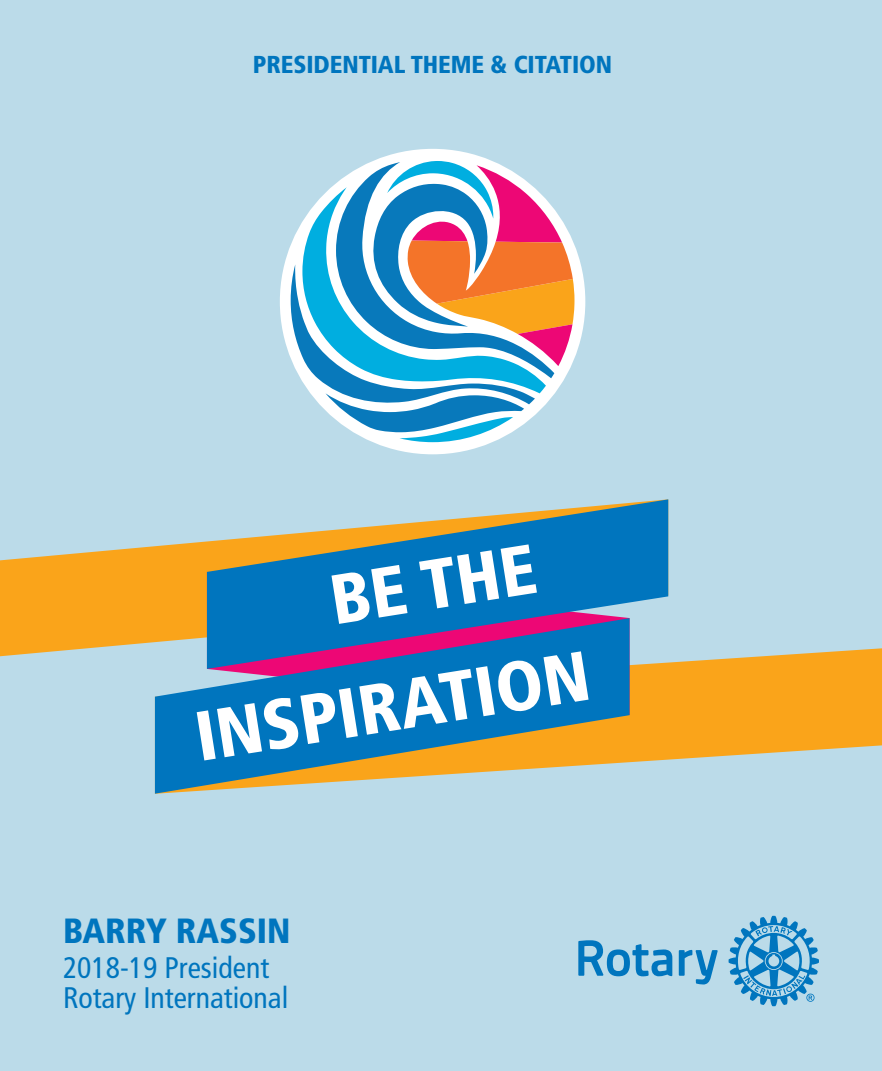
<style>
.page{position:relative;width:882px;height:1071px;background:#bbdbe9}
.page>*{position:absolute;margin:0;border:0;box-sizing:border-box;transform-origin:0 0}
.t1{font:900 condensed 70px/113.8px "Frutiger LT Std";color:#fff}
.t2{font:900 condensed 35px "Frutiger LT Std";color:#0075be}
.t3{font:condensed 29.75px/29.8px "Frutiger LT Std";color:#0075be}
.t4{font:900 condensed 24.5px "Frutiger LT Std";letter-spacing:-.005em;color:#0075be}
</style>
<div class="page">
<svg style="left:0;top:541px;width:207px;height:115px;background:#f1ab37"></svg>
<svg style="left:578px;top:940px;width:140px;height:45px"></svg>
<svg style="left:729px;top:916px;width:90px;height:90px"></svg>
<svg style="left:630px;top:648px;width:252px;height:115px;background:#f1ab36"></svg>
<svg style="left:207px;top:499px;width:461px;height:170px;fill:#0075be"></svg>
<svg style="left:155px;top:618px;width:475px;height:176px;background:#4e81a6"></svg>
<div style="left:280px;top:149px;width:305px;height:305px;background:#fff;border-radius:50%"></div>
<svg style="left:291px;top:161px;width:284px;height:281px"></svg>
<p class="t4" style="left:253px;top:50px;width:361px">PRESIDENTIAL THEME &amp; CITATION</p>
<h1 class="t1" style="left:169px;top:568px;width:400px;text-indent:154px;rotate:-9deg">BE THE<br>INSPIRATION</h1>
<p class="t2" style="left:63px;top:910px;width:229px">BARRY RASSIN</p>
<p class="t3" style="left:63px;top:953px;width:227px">2018-19 President<br>Rotary International</p>
</div>
